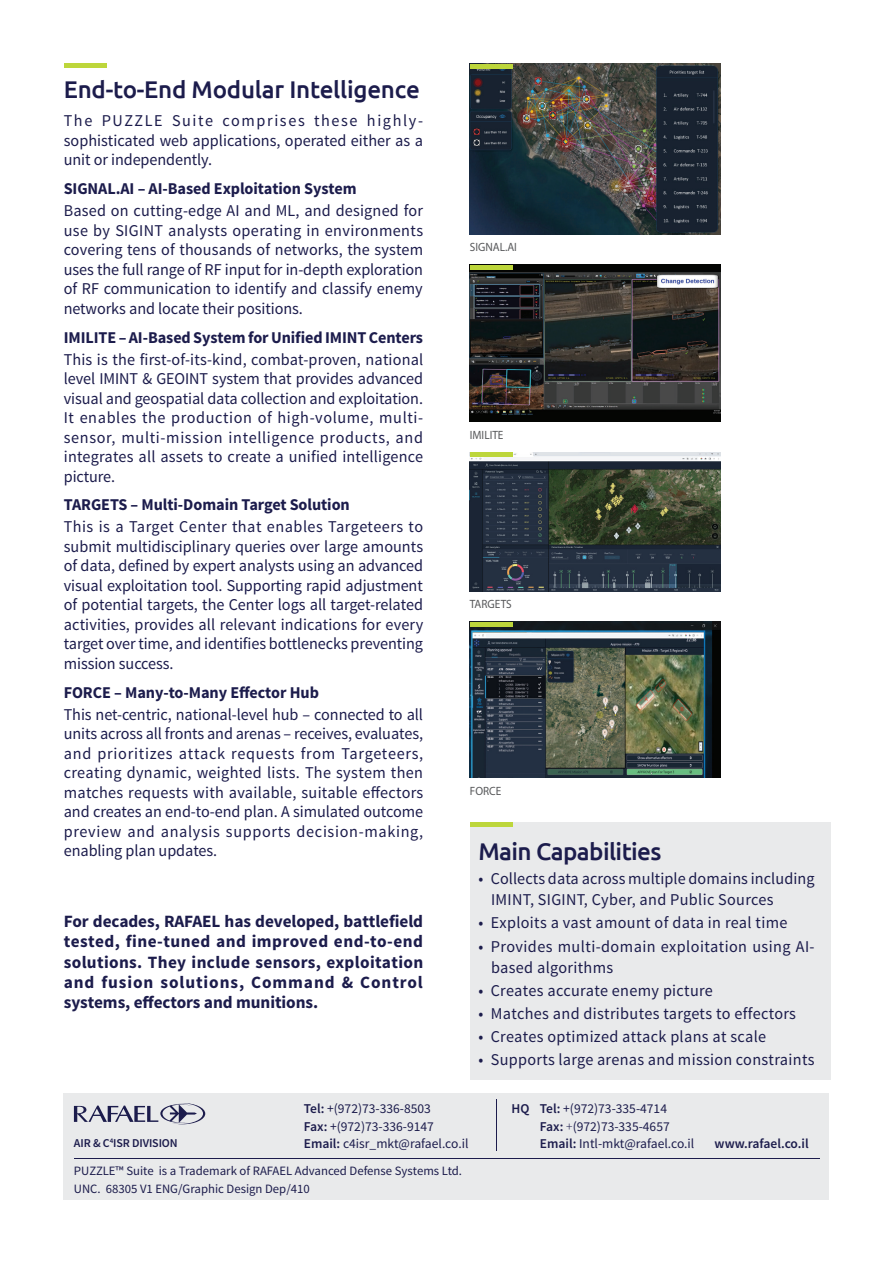
<style>
.page{position:relative;width:893px;height:1263px;background:#fff}
.page>*{position:absolute;margin:0;border:0;box-sizing:border-box;transform-origin:0 0}
.t1{font:500 24.15px "Ubuntu";letter-spacing:-.01em;color:#1c1c4c}
.t2{font:700 17.25px/20.2px "Source Sans Pro";letter-spacing:-.005em;color:#1c1c4c;text-align:justify}
.t3{font:16.5px/19.5px "Source Sans Pro";letter-spacing:.015em;color:#1c1c4c;text-align:justify}
.t4{font:700 16.5px "Source Sans Pro";letter-spacing:-.005em;color:#1c1c4c}
.t5{font:16.5px "Source Sans Pro";letter-spacing:.04em;color:#1c1c4c}
.t6{font:16.5px "Source Sans Pro";letter-spacing:-.005em;color:#1c1c4c}
.t7{font:16.5px "Source Sans Pro";letter-spacing:.1em;color:#1c1c4c}
.t8{font:13.5px "Source Sans Pro";color:#1c1c4c}
.t9{font:600 13.5px "Source Sans Pro";color:#1c1c4c}
.t10{font:12.75px/18px "Source Sans Pro";color:#1c1c4c}
.t11{font:12px "Myriad Pro";color:#57585a;scale:.94 1}
.t12{font:600 12px "Source Sans Pro";letter-spacing:-.01em;color:#1c1c4c}
.t13{font:600 7.05px "Source Sans Pro";color:#1c1c4c}
.s1{font-weight:600}
.s2{font-weight:300}
.s3{font-size:12px}
</style>
<div class="page">
<div style="left:64px;top:1093px;width:765px;height:106px;background:#e9eaeb"></div>
<svg style="left:74px;top:1103px;width:131px;height:21px"></svg>
<hr style="left:74px;top:1158px;width:745px;height:1px;background:#1c1c4c">
<hr style="left:496px;top:1100px;width:1px;height:51px;background:#1c1c4c">
<hr style="left:64px;top:64px;width:42px;height:4px;background:#bdd63b">
<div style="left:470px;top:822px;width:360px;height:258px;background:#e9eaeb"></div>
<div style="left:470px;top:822px;width:42px;height:5px;background:#bdd63b"></div>
<img style="left:470px;top:452px;width:250px;height:140px">
<hr style="left:470px;top:452px;width:42px;height:4px;background:#bdd63b">
<img style="left:470px;top:621px;width:250px;height:156px">
<hr style="left:470px;top:622px;width:42px;height:4px;background:#bdd63b">
<img style="left:470px;top:265px;width:250px;height:156px">
<hr style="left:470px;top:266px;width:42px;height:4px;background:#bdd63b">
<img style="left:470px;top:64px;width:250px;height:171px">
<hr style="left:470px;top:65px;width:42px;height:4px;background:#bdd63b">
<h1 class="t1" style="left:64px;top:75px;width:357px">End-to-End Modular Intelligence</h1>
<p class="t3" style="left:64px;top:131px;width:361px">sophisticated web applications, operated either as a</p>
<p class="t3" style="left:64px;top:111px;width:30px">The</p>
<p class="t6" style="left:64px;top:150px;width:150px">unit or independently.</p>
<p class="t4" style="left:64px;top:178px;width:294px">SIGNAL.AI – AI-Based Exploitation System</p>
<p class="t3" style="left:64px;top:201px;width:361px">Based on cutting-edge AI and ML, and designed for use by SIGINT analysts operating in environments covering tens of thousands of networks, the system uses the full range of RF input for in-depth exploration of RF communication to identify and classify enemy networks and locate their positions.</p>
<p class="t4" style="left:64px;top:326px;width:361px">IMILITE–AI-BasedSystemforUnifiedIMINTCenters</p>
<p class="t3" style="left:64px;top:350px;width:361px">This is the first-of-its-kind, combat-proven, national level IMINT &amp; GEOINT system that provides advanced visual and geospatial data collection and exploitation.</p>
<p class="t5" style="left:64px;top:427px;width:361px">sensor, multi-mission intelligence products, and</p>
<p class="t3" style="left:314px;top:111px;width:45px">these</p>
<p class="t3" style="left:367px;top:111px;width:58px">highly-</p>
<p class="t3" style="left:172px;top:111px;width:43px">Suite</p>
<p class="t7" style="left:222px;top:111px;width:84px">comprises</p>
<p class="t3" style="left:102px;top:111px;width:62px">PUZZLE</p>
<p class="t5" style="left:64px;top:407px;width:361px">It enables the production of high-volume, multi-</p>
<p class="t3" style="left:64px;top:447px;width:361px">integrates all assets to create a unified intelligence picture.</p>
<p class="t4" style="left:64px;top:494px;width:288px">TARGETS – Multi-Domain Target Solution</p>
<p class="t3" style="left:64px;top:517px;width:361px">This is a Target Center that enables Targeteers to submit multidisciplinary queries over large amounts of data, defined by expert analysts using an advanced visual exploitation tool. Supporting rapid adjustment of potential targets, the Center logs all target-related activities, provides all relevant indications for every target over time, and identifies bottlenecks preventing mission success.</p>
<p class="t4" style="left:64px;top:681px;width:257px">FORCE – Many-to-Many Effector Hub</p>
<p class="t3" style="left:64px;top:705px;width:361px">This net-centric, national-level hub – connected to all units across all fronts and arenas – receives, evaluates, and prioritizes attack requests from Targeteers, creating dynamic, weighted lists. The system then matches requests with available, suitable effectors and creates an end-to-end plan A. simulated outcome preview and analysis supports decision-making,</p>
<p class="t6" style="left:64px;top:840px;width:155px">enabling plan updates.</p>
<p class="t2" style="left:64px;top:912px;width:361px">For decades, RAFAEL has developed, battlefield tested, fine-tuned and improved end-to-end solutions. They include sensors, exploitation and fusion solutions, Command &amp; Control systems, effectors and munitions.</p>
<p class="t8" style="left:304px;top:1100px;width:129px"><span class="s1">Tel</span> (+<span class="s1">:</span> 972)73-336-8503</p>
<p class="t8" style="left:304px;top:1118px;width:132px"><span class="s1">Fax</span> (+<span class="s1">:</span> 972)73-336-9147</p>
<p class="t11" style="left:470px;top:240px;width:52px">SIGNAL.AI</p>
<p class="t11" style="left:470px;top:427px;width:37px">IMILITE</p>
<p class="t11" style="left:470px;top:596px;width:46px">TARGETS</p>
<p class="t11" style="left:470px;top:784px;width:35px">FORCE</p>
<h1 class="t1" style="left:478px;top:836px;width:185px">Main Capabilities</h1>
<p class="t3" style="left:478px;top:869px;width:6px">•</p>
<p class="t3" style="left:491px;top:869px;width:325px">Collects data across multiple domains including</p>
<p class="t3" style="left:478px;top:913px;width:6px">•</p>
<p class="t3" style="left:491px;top:888px;width:298px;line-height:23.1px">IMINT, SIGINT, Cyber, and Public Sources<br>Exploits a vast amount of data in real time</p>
<p class="t3" style="left:478px;top:936px;width:6px">•</p>
<p class="t3" style="left:491px;top:936px;width:325px">Provides multi-domain exploitation using AI-</p>
<p class="t3" style="left:491px;top:957px;width:124px">based algorithms</p>
<p class="t3" style="left:478px;top:981px;width:6px">•</p>
<p class="t3" style="left:491px;top:981px;width:224px">Creates accurate enemy picture</p>
<p class="t3" style="left:478px;top:1004px;width:6px">•</p>
<p class="t3" style="left:491px;top:1004px;width:307px">Matches and distributes targets to effectors</p>
<p class="t3" style="left:478px;top:1027px;width:6px">•</p>
<p class="t3" style="left:491px;top:1027px;width:277px">Creates optimized attack plans at scale</p>
<p class="t3" style="left:478px;top:1050px;width:6px">•</p>
<p class="t3" style="left:491px;top:1050px;width:325px">Supports large arenas and mission constraints</p>
<p class="t9" style="left:511px;top:1100px;width:19px">HQ</p>
<p class="t8" style="left:540px;top:1100px;width:129px"><span class="s1">Tel</span> )+<span class="s1">:</span> 972(73-335-4714</p>
<p class="t8" style="left:540px;top:1118px;width:131px"><span class="s1">Fax</span> )<span class="s2">+</span><span class="s1">:</span> 972(73-335-4657</p>
<p class="t8" style="left:304px;top:1135px;width:166px"><span class="s1">Email</span> 4c<span class="s1">:</span> isr_mkt@rafael.co i l.</p>
<p class="t8" style="left:540px;top:1135px;width:156px"><span class="s1">Email:</span> Intl-mkt@rafael.co i l.</p>
<p class="t12" style="left:74px;top:1135px;width:28px">AIR &amp;</p>
<p class="t9" style="left:715px;top:1135px;width:96px">www.rafael.co i l.</p>
<p class="t13" style="left:103px;top:1136px;width:12px">4<span class="s3">C</span></p>
<p class="t12" style="left:113px;top:1135px;width:66px">ISR DIVISION</p>
<p class="t10" style="left:74px;top:1162px;width:390px">PUZZLE™ Suite is a Trademark of RAFAEL Advanced Defense Systems Ltd.<br>UNC. 68305 1V ENG/Graphic Design Dep/410</p>
</div>
